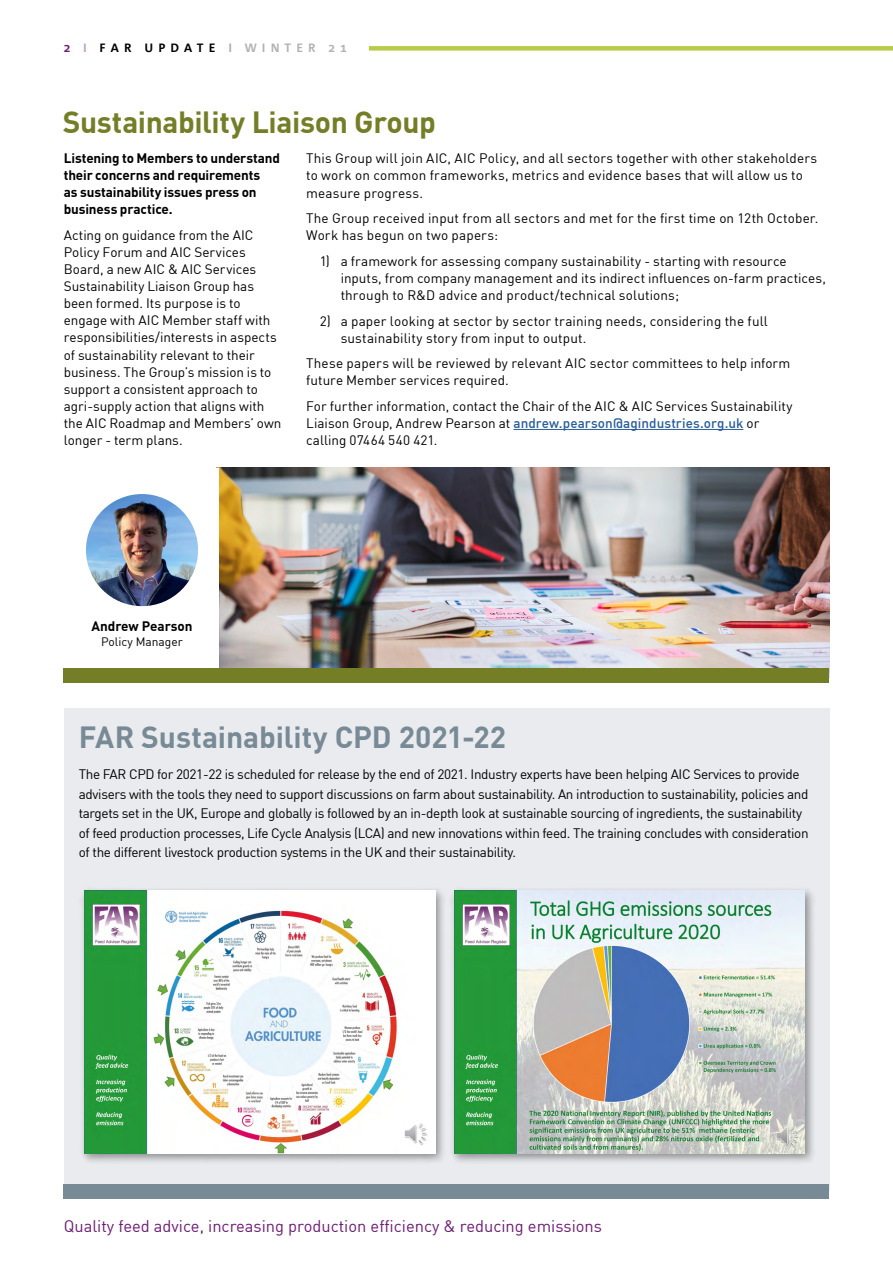
<style>
.page{position:relative;width:893px;height:1263px;background:#fff}
.page>*{position:absolute;margin:0;border:0;box-sizing:border-box;transform-origin:0 0}
.t1{font:700 30px "DINOT";letter-spacing:-.005em;color:#778a96}
.t2{font:700 30px "DINOT";letter-spacing:-.015em;color:#747e26}
.t3{font:16.5px "DINOT";color:#6d1c74}
.t4{font:13.5px/17.1px "DINOT";color:#000}
.t5{font:13.5px/19.5px "DINOT";letter-spacing:-.025em;color:#000}
.t6{font:700 13.5px/17.1px "DINOT";letter-spacing:-.01em;color:#000}
.t7{font:700 12px "Corpid Office";letter-spacing:.415em;color:#000}
.t8{font:12px "DINOT";color:#000}
.s1{color:#6d1c74}
.s2{color:#bc9fc6}
.s3{color:#b3b2b2}
.s4{font-weight:500;color:#275b9b}
</style>
<div class="page">
<img style="left:219px;top:468px;width:610px;height:200px">
<div style="left:64px;top:708px;width:765px;height:482px;background:#e9ebee"></div>
<div style="left:369px;top:46px;width:524px;height:5px;background:#baca4b"></div>
<div style="left:63px;top:1184px;width:766px;height:15px;background:#778a96"></div>
<div style="left:79px;top:886px;width:367px;height:279px;background:#000;opacity:.4"></div>
<img style="left:85px;top:891px;width:350px;height:263px">
<div style="left:449px;top:886px;width:367px;height:279px;background:#000;opacity:.4"></div>
<img style="left:454px;top:891px;width:351px;height:263px">
<div style="left:64px;top:668px;width:765px;height:15px;background:#747e26"></div>
<img style="left:85px;top:493px;width:114px;height:114px;border-radius:57px">
<hr style="left:513px;top:429px;width:230px;height:1px;background:#275b9b">
<p class="t7" style="left:64px;top:41px;width:284px"><span class="s1">2</span> <span class="s2">I</span> FAR UPDATE <span class="s2">I</span> <span class="s3">WINTER 21</span></p>
<h1 class="t2" style="left:63px;top:103px;width:375px">Sustainability Liaison Group</h1>
<p class="t6" style="left:64px;top:149px;width:218px">Listening to Members to understand their concerns and requirements<br>as sustainability issues press on business practice.</p>
<p class="t4" style="left:64px;top:226px;width:219px">Acting on guidance from the AIC<br>Policy Forum and AIC Services<br>Board, a new AIC &amp; AIC Services<br>Sustainability Liaison Group has been formed. Its purpose is to engage with AIC Member staff with responsibilities/interests in aspects of sustainability relevant to their business. The Group’s mission is to support a consistent approach to agri-supply action that aligns with the AIC Roadmap and Members’ own longer - term plans.</p>
<p class="t4" style="left:306px;top:150px;width:513px">This Group will join AIC, AIC Policy, and all sectors together with other stakeholders to work on common frameworks, metrics and evidence bases that will allow us to measure progress.</p>
<p class="t4" style="left:306px;top:209px;width:514px">The Group received input from all sectors and met for the first time on 12th October.<br>Work has begun on two papers:</p>
<p class="t4" style="left:341px;top:252px;width:487px;text-indent:-21px">1) a framework for assessing company sustainability - starting with resource inputs, from company management and its indirect influences on-farm practices, through to R&amp;D advice and product/technical solutions;</p>
<p class="t4" style="left:341px;top:312px;width:429px;text-indent:-21px">2) a paper looking at sector by sector training needs, considering the full sustainability story from input to output.</p>
<p class="t4" style="left:306px;top:355px;width:486px">These papers will be reviewed by relevant AIC sector committees to help inform future Member services required.</p>
<p class="t4" style="left:306px;top:397px;width:488px">For further information, contact the Chair of the AIC &amp; AIC Services Sustainability<br>Liaison Group, Andrew Pearson at <span class="s4">andrew.pearson@agindustries.org.uk</span> or calling 07464 540 421.</p>
<p class="t6" style="left:91px;top:617px;width:103px">Andrew Pearson</p>
<p class="t8" style="left:101px;top:634px;width:83px">Policy Manager</p>
<h1 class="t1" style="left:79px;top:718px;width:429px">FAR Sustainability CPD 2021-22</h1>
<p class="t5" style="left:79px;top:764px;width:731px">The FAR CPD for 2021-22 is scheduled for release by the end of 2021. Industry experts have been helping AIC Services to provide advisers with the tools they need to support discussions on farm about sustainability. An introduction to sustainability, policies and targets set in the UK, Europe and globally is followed by an in-depth look at sustainable sourcing of ingredients, the sustainability of feed production processes, Life Cycle Analysis (LCA) and new innovations within feed. The training concludes with consideration of the different livestock production systems in the UK and their sustainability.</p>
<p class="t3" style="left:64px;top:1215px;width:540px">Quality feed advice, increasing production efficiency &amp; reducing emissions</p>
</div>
